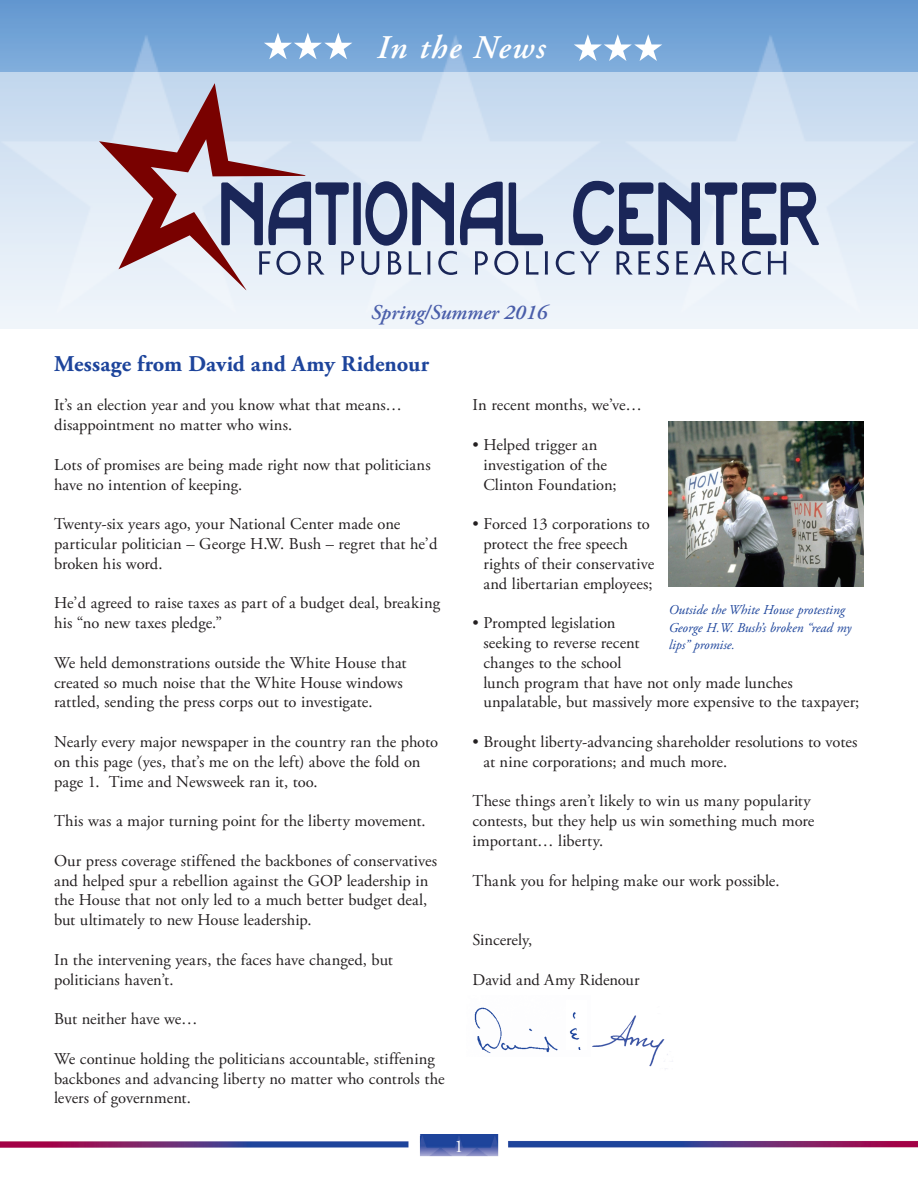
<style>
.page{position:relative;width:918px;height:1188px;background:#fff}
.page>*{position:absolute;margin:0;border:0;box-sizing:border-box;transform-origin:0 0}
.t1{font:italic 600 33px "Adobe Garamond Pro";letter-spacing:.05em;color:#fff}
.t2{font:700 22.5px "Adobe Garamond Pro";color:#1d449b}
.t3{font:italic 600 21px "Adobe Garamond Pro";color:#4a5eaa}
.t4{font:18px "Adobe Garamond Pro";color:#fff}
.t5{font:16.5px/19.8px "Adobe Garamond Pro";letter-spacing:.005em;color:#231f20}
.t6{font:italic 13.5px/17.2px "Adobe Garamond Pro";color:#1d449b}
</style>
<div class="page">
<img style="left:0;top:0;width:918px;height:73px">
<div style="left:0;top:73px;width:918px;height:256px;background:linear-gradient(to bottom,#c7daef,#f3f7fb)"></div>
<img style="left:592px;top:1015px;width:81px;height:54px">
<img style="left:474px;top:1007px;width:84px;height:46px">
<img style="left:569px;top:1012px;width:12px;height:38px">
<img style="left:668px;top:421px;width:196px;height:166px">
<img style="left:0;top:1134px;width:918px;height:22px">
<div style="left:353px;top:182px;width:8px;height:63px;background:#1a2658;border-radius:2px"></div>
<svg style="left:556px;top:180px;width:263px;height:95px;background:#a0aac1"></svg>
<svg style="left:99px;top:83px;width:255px;height:207px;background:#bbb3c1"></svg>
<svg style="left:361px;top:181px;width:187px;height:94px;background:#a0aac2"></svg>
<svg style="left:264px;top:33px;width:88px;height:26px"></svg>
<svg style="left:574px;top:34px;width:88px;height:27px"></svg>
<h1 class="t1" style="left:377px;top:29px;width:170px">In the News</h1>
<p class="t3" style="left:371px;top:300px;width:178px">Spring/Summer 2016</p>
<h2 class="t2" style="left:54px;top:351px;width:377px">Message from David and Amy Ridenour</h2>
<p class="t5" style="left:54px;top:396px;width:350px">It’s an election year and you know what that means… disappointment no matter who wins.</p>
<p class="t5" style="left:54px;top:455px;width:378px">Lots of promises are being made right now that politicians have no intention of keeping.</p>
<p class="t5" style="left:54px;top:515px;width:385px">Twenty-six years ago, your National Center made one particular politician – George H.W. Bush – regret that he’d broken his word.</p>
<p class="t5" style="left:54px;top:594px;width:388px">He’d agreed to raise taxes as part of a budget deal, breaking his “no new taxes pledge.”</p>
<p class="t5" style="left:54px;top:653px;width:354px">We held demonstrations outside the White House that created so much noise that the White House windows rattled, sending the press corps out to investigate.</p>
<p class="t5" style="left:54px;top:732px;width:386px">Nearly every major newspaper in the country ran the photo on this page (yes, that’s me on the left) above the fold on page 1. Time and Newsweek ran it, too.</p>
<p class="t5" style="left:54px;top:812px;width:373px">This was a major turning point for the liberty movement.</p>
<p class="t5" style="left:54px;top:851px;width:385px">Our press coverage stiffened the backbones of conservatives and helped spur a rebellion against the GOP leadership in the House that not only led to a much better budget deal, but ultimately to new House leadership.</p>
<p class="t5" style="left:54px;top:950px;width:341px">In the intervening years, the faces have changed, but politicians haven’t.</p>
<p class="t5" style="left:54px;top:1010px;width:145px">But neither have we…</p>
<p class="t5" style="left:54px;top:1049px;width:392px">We continue holding the politicians accountable, stiffening backbones and advancing liberty no matter who controls the levers of government.</p>
<p class="t5" style="left:472px;top:396px;width:171px">In recent months, we’ve…</p>
<p class="t5" style="left:483px;top:435px;width:135px;text-indent:-11px">• Helped trigger an investigation of the<br>Clinton Foundation;</p>
<p class="t5" style="left:483px;top:515px;width:172px;text-indent:-11px">• Forced 13 corporations to protect the free speech rights of their conservative and libertarian employees;</p>
<p class="t5" style="left:483px;top:614px;width:377px;text-indent:-11px">• Prompted legislation<br>seeking to reverse recent<br>changes to the school<br>lunch program that have not only made lunches unpalatable, but massively more expensive to the taxpayer;</p>
<p class="t5" style="left:483px;top:732px;width:376px;text-indent:-11px">• Brought liberty-advancing shareholder resolutions to votes at nine corporations; and much more.</p>
<p class="t5" style="left:472px;top:792px;width:343px">These things aren’t likely to win us many popularity contests, but they help us win something much more important… liberty.</p>
<p class="t5" style="left:472px;top:871px;width:309px">Thank you for helping make our work possible.</p>
<p class="t6" style="left:669px;top:602px;width:184px">Outside the White House protesting<br>George H.W. Bush’s broken “read my lips” promise.</p>
<p class="t5" style="left:472px;top:930px;width:61px">Sincerely,</p>
<p class="t5" style="left:472px;top:970px;width:169px">David and Amy Ridenour</p>
<p class="t4" style="left:454px;top:1135px;width:10px">1</p>
</div>
